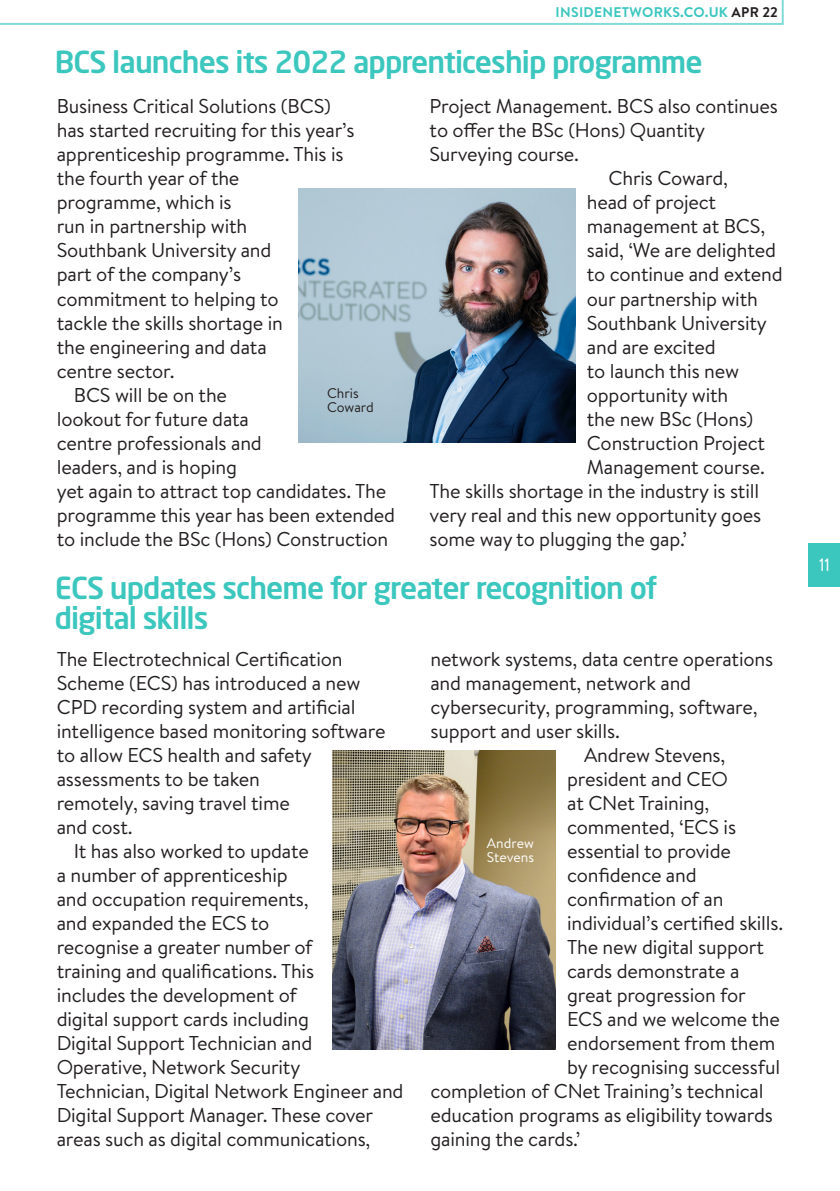
<style>
.page{position:relative;width:840px;height:1191px;background:#fff}
.page>*{position:absolute;margin:0;border:0;box-sizing:border-box;transform-origin:0 0}
.Subhead{font:500 30px/30px "Neo Sans Std";letter-spacing:-.03em;color:#3bc6be}
.t1{font:20px/24px "Brandon Text";letter-spacing:-.01em;color:#231f20}
.t2{font:18px "Brandon Text";color:#fff}
.t3{font:700 14px "Brandon Text";letter-spacing:.02em;color:#3bc6be}
.Picture_Caption{font:14px "Brandon Text";color:#fff}
.Picture_Caption-2{font:14px "Brandon Text";color:#231f20}
.s1{color:#231f20}
</style>
<div class="page">
<div style="left:808px;top:543px;width:31px;height:43px;background:#3bc6be"></div>
<svg style="left:0;top:0;width:783px;height:25px"></svg>
<img style="left:298px;top:188px;width:277px;height:254px">
<img style="left:333px;top:750px;width:222px;height:299px">
<p class="t3" style="left:555px;top:2px;width:224px">INSIDENETWORKS.CO.UK <span class="s1">APR 22</span></p>
<p class="Subhead" style="left:55px;top:46px;width:649px">BCS launches its 2022 apprenticeship programme</p>
<p class="t1" style="left:57px;top:94px;width:299px">Business Critical Solutions (BCS) has started recruiting for this year’s apprenticeship programme. This is the fourth year of the<br>programme, which is<br>run in partnership with<br>Southbank University and<br>part of the company’s commitment to helping to<br>tackle the skills shortage in<br>the engineering and data<br>centre sector.</p>
<p class="t1" style="left:57px;top:382px;width:339px;text-indent:17px">BCS will be on the<br>lookout for future data<br>centre professionals and<br>leaders, and is hoping<br>yet again to attract top candidates. The programme this year has been extended to include the BSc (Hons) Construction</p>
<p class="t1" style="left:429px;top:94px;width:349px">Project Management. BCS also continues to offer the BSc (Hons) Quantity<br>Surveying course.</p>
<p class="t1" style="left:608px;top:166px;width:121px">Chris Coward,</p>
<p class="t1" style="left:586px;top:190px;width:131px">head of project</p>
<p class="t1" style="left:586px;top:214px;width:180px">management at BCS,</p>
<p class="t1" style="left:586px;top:238px;width:190px">said, ‘We are delighted</p>
<p class="t1" style="left:586px;top:262px;width:197px">to continue and extend</p>
<p class="t1" style="left:586px;top:286px;width:172px">our partnership with</p>
<p class="t1" style="left:586px;top:310px;width:181px">Southbank University</p>
<p class="t1" style="left:586px;top:334px;width:130px">and are excited</p>
<p class="t1" style="left:586px;top:358px;width:154px">to launch this new</p>
<p class="t1" style="left:586px;top:382px;width:143px">opportunity with</p>
<p class="t1" style="left:586px;top:406px;width:168px">the new BSc (Hons)</p>
<p class="t1" style="left:586px;top:430px;width:180px">Construction Project</p>
<p class="t1" style="left:586px;top:454px;width:179px">Management course.</p>
<p class="t1" style="left:429px;top:478px;width:331px">The skills shortage in the industry is still</p>
<p class="t1" style="left:429px;top:502px;width:333px">very real and this new opportunity goes</p>
<p class="t1" style="left:429px;top:526px;width:259px">some way to plugging the gap.’</p>
<p class="Picture_Caption-2" style="left:327px;top:384px;width:33px">Chris</p>
<p class="Picture_Caption-2" style="left:327px;top:398px;width:48px">Coward</p>
<p class="Subhead" style="left:55px;top:572px;width:603px">ECS updates scheme for greater recognition of digital skills</p>
<p class="t1" style="left:430px;top:646px;width:344px">network systems, data centre operations and management, network and cybersecurity, programming, software, support and user skills.</p>
<p class="t1" style="left:584px;top:742px;width:143px">Andrew Stevens,</p>
<p class="t1" style="left:567px;top:766px;width:162px">president and CEO</p>
<p class="t1" style="left:567px;top:790px;width:144px">at CNet Training,</p>
<p class="t1" style="left:567px;top:814px;width:170px">commented, ‘ECS is</p>
<p class="t1" style="left:567px;top:838px;width:165px">essential to provide</p>
<p class="t1" style="left:567px;top:862px;width:131px">confidence and</p>
<p class="t1" style="left:567px;top:886px;width:158px">confirmation of an</p>
<p class="t1" style="left:567px;top:910px;width:217px">individual’s certified skills.</p>
<p class="t1" style="left:567px;top:934px;width:198px">The new digital support</p>
<p class="t1" style="left:567px;top:958px;width:174px">cards demonstrate a</p>
<p class="t1" style="left:567px;top:982px;width:180px">great progression for</p>
<p class="t1" style="left:567px;top:1006px;width:214px">ECS and we welcome the</p>
<p class="t1" style="left:567px;top:1030px;width:210px">endorsement from them</p>
<p class="t1" style="left:567px;top:1054px;width:214px">by recognising successful</p>
<p class="t1" style="left:430px;top:1078px;width:334px">completion of CNet Training’s technical</p>
<p class="t1" style="left:430px;top:1102px;width:344px">education programs as eligibility towards</p>
<p class="t1" style="left:430px;top:1126px;width:151px">gaining the cards.’</p>
<p class="t1" style="left:57px;top:646px;width:330px">The Electrotechnical Certification<br>Scheme (ECS) has introduced a new<br>CPD recording system and artificial intelligence based monitoring software to allow ECS health and safety assessments to be taken<br>remotely, saving travel time<br>and cost.</p>
<p class="t1" style="left:57px;top:838px;width:348px;text-indent:17px">It has also worked to update<br>a number of apprenticeship<br>and occupation requirements,<br>and expanded the ECS to<br>recognise a greater number of<br>training and qualifications. This<br>includes the development of<br>digital support cards including<br>Digital Support Technician and<br>Operative, Network Security<br>Technician, Digital Network Engineer and<br>Digital Support Manager. These cover areas such as digital communications,</p>
<p class="Picture_Caption" style="left:486px;top:833px;width:48px">Andrew</p>
<p class="Picture_Caption" style="left:486px;top:847px;width:49px">Stevens</p>
<p class="t2" style="left:818px;top:552px;width:13px">11</p>
</div>
